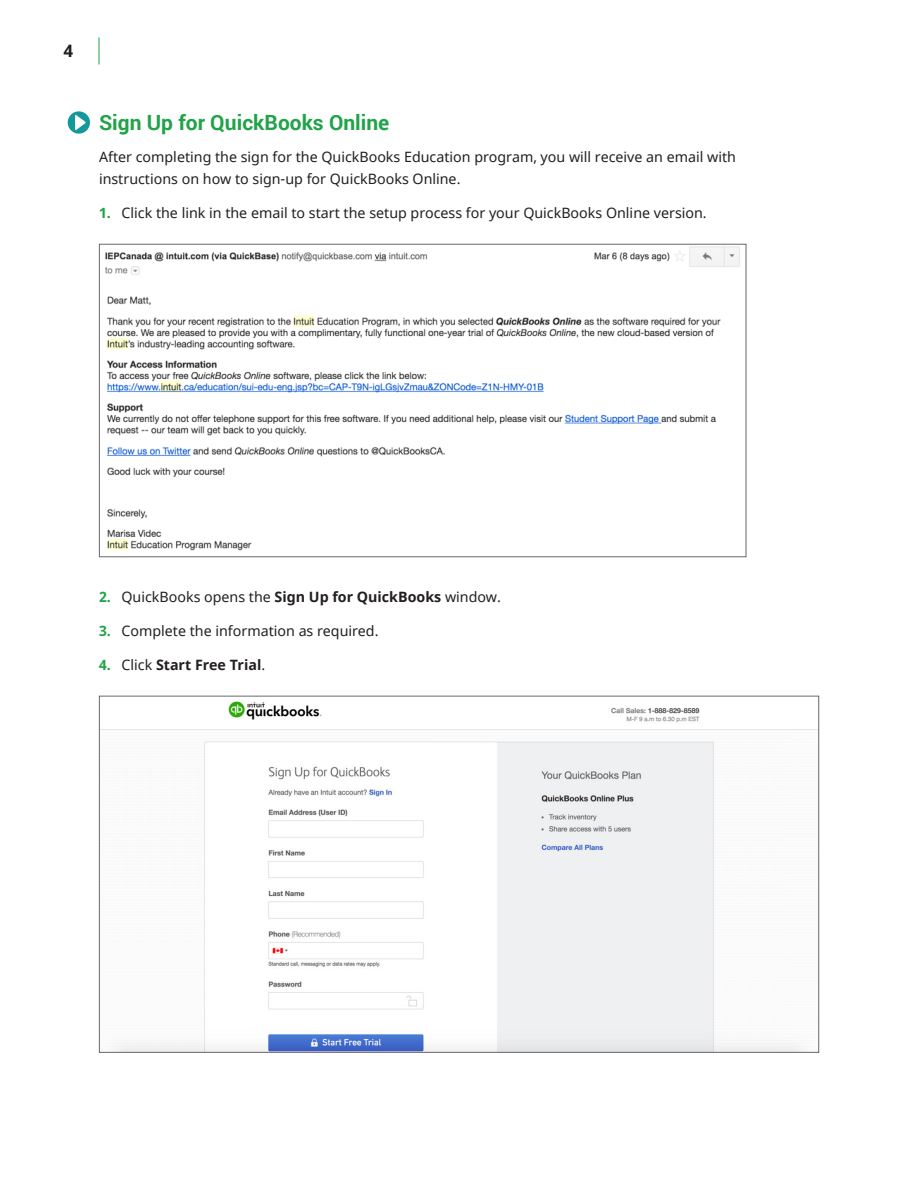
<style>
.page{position:relative;width:918px;height:1188px;background:#fff}
.page>*{position:absolute;margin:0;border:0;box-sizing:border-box;transform-origin:0 0}
.t1{font:700 21px "Roboto";color:#21a349}
.t2{font:700 17.25px "Noto Sans";color:#231f20}
.TXT_after_H{font:14.25px/22.5px "Noto Sans";color:#231f20}
.t3{font:700 14.25px "Noto Sans";color:#231f20}
.s1{font-weight:700;color:#21a349}
.s2{font-weight:700}
.s3{color:#21a349}
.s4{font-weight:400}
</style>
<div class="page">
<svg style="left:99px;top:38px;width:1px;height:26px"></svg>
<img style="left:105px;top:246px;width:635px;height:305px">
<img style="left:101px;top:701px;width:716px;height:350px">
<svg style="left:68px;top:111px;width:22px;height:23px"></svg>
<p class="t2" style="left:64px;top:39px;width:11px">4</p>
<h2 class="t1" style="left:99px;top:108px;width:292px">Sign Up for QuickBooks Online</h2>
<p class="TXT_after_H" style="left:99px;top:146px;width:639px">After completing the sign for the QuickBooks Education program, you will receive an email with instructions on how to sign-up for QuickBooks Online.</p>
<p class="TXT_after_H" style="left:99px;top:202px;width:609px"><span class="s1">1.</span> Click the link in the email to start the setup process for your QuickBooks Online version.</p>
<p class="TXT_after_H" style="left:99px;top:586px;width:403px"><span class="s1">2.</span> QuickBooks opens the <span class="s2">Sign Up for QuickBooks</span> window.</p>
<p class="TXT_after_H" style="left:99px;top:620px;width:281px"><span class="s1">3.</span> Complete the information as required.</p>
<p class="t3" style="left:99px;top:654px;width:168px"><span class="s3">4.</span> <span class="s4">Click</span> Start Free Trial<span class="s4">.</span></p>
</div>
